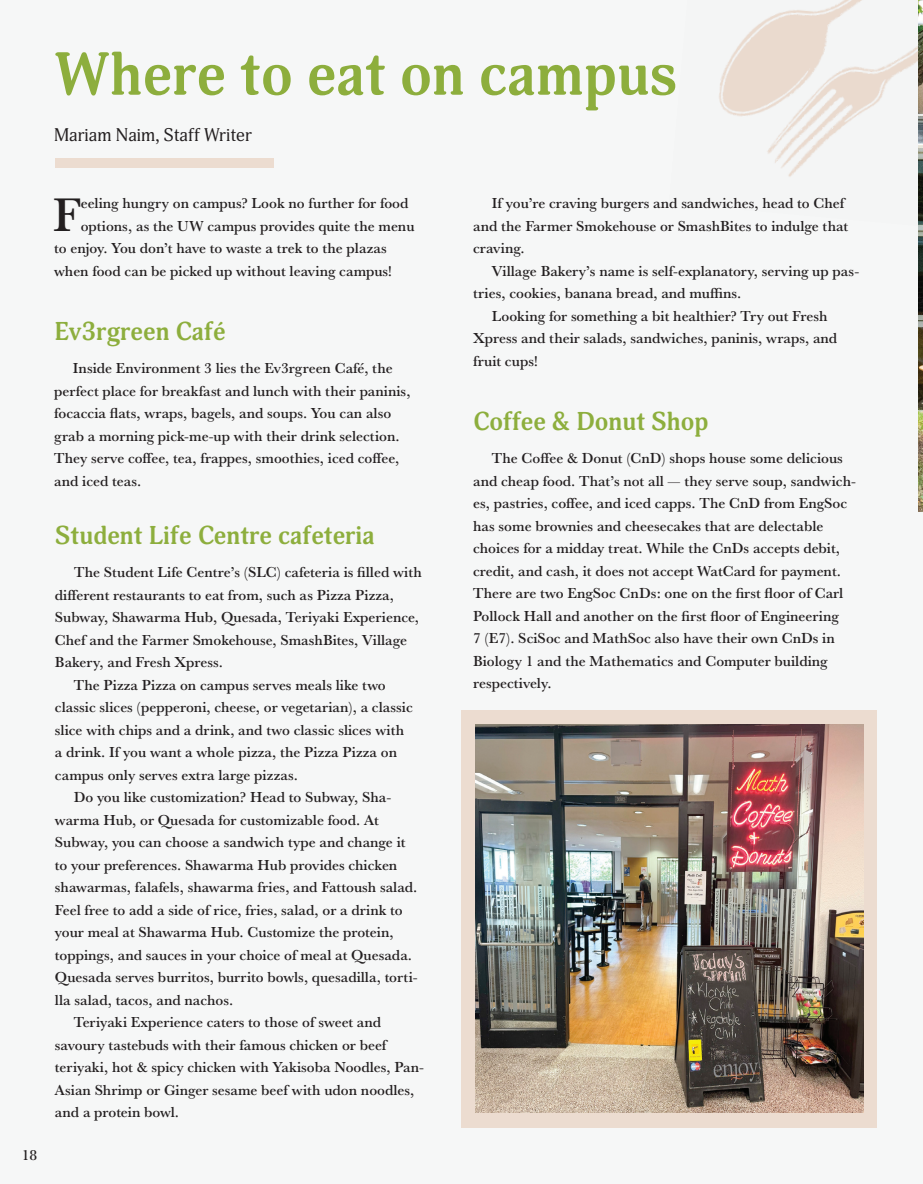
<style>
.page{position:relative;width:923px;height:1184px;background:#f6f7f7}
.page>*{position:absolute;margin:0;border:0;box-sizing:border-box;transform-origin:0 0}
.t1{font:700 60px "Adonis";color:#8dae3d}
.t2{font:500 48.75px "Baskerville URW";color:#231f20}
.t3{font:700 25.5px "Adonis";color:#8dae3d}
.t4{font:18px "Adonis";color:#231f20}
.t5{font:500 15px/22.5px "Baskerville URW";color:#231f20}
</style>
<div class="page">
<img style="left:719px;top:0;width:199px;height:177px">
<div style="left:461px;top:711px;width:416px;height:417px;background:#ecdcd0"></div>
<div style="left:55px;top:159px;width:219px;height:9px;background:#ecdcd0"></div>
<img style="left:475px;top:724px;width:388px;height:388px">
<img style="left:918px;top:1px;width:5px;height:510px">
<h1 class="t1" style="left:54px;top:39px;width:624px">Where to eat on campus</h1>
<p class="t4" style="left:54px;top:124px;width:199px">Mariam Naim, Staff Writer</p>
<p class="t5" style="left:22px;top:1142px;width:17px">18</p>
<h2 class="t2" style="left:53px;top:180px;width:29px">F</h2>
<p class="t5" style="left:81px;top:191px;width:329px">eeling hungry on campus? Look no further for food</p>
<p class="t5" style="left:81px;top:214px;width:335px">options, as the UW campus provides quite the menu</p>
<p class="t5" style="left:54px;top:236px;width:334px">to enjoy. You don’t have to waste a trek to the plazas</p>
<p class="t5" style="left:54px;top:259px;width:339px">when food can be picked up without leaving campus!</p>
<h3 class="t3" style="left:54px;top:316px;width:173px">Ev3rgreen Café</h3>
<p class="t5" style="left:54px;top:356px;width:358px;text-indent:19px">Inside Environment 3 lies the Ev3rgreen Café, the perfect place for breakfast and lunch with their paninis, focaccia flats, wraps, bagels, and soups. You can also grab a morning pick-me-up with their drink selection.<br>They serve coffee, tea, frappes, smoothies, iced coffee, and iced teas.</p>
<h3 class="t3" style="left:55px;top:520px;width:321px">Student Life Centre cafeteria</h3>
<p class="t5" style="left:74px;top:560px;width:349px">The Student Life Centre’s (SLC) cafeteria is filled with</p>
<p class="t5" style="left:55px;top:583px;width:340px">different restaurants to eat from, such as Pizza Pizza,</p>
<p class="t5" style="left:55px;top:605px;width:366px">Subway, Shawarma Hub, Quesada, Teriyaki Experience,</p>
<p class="t5" style="left:55px;top:628px;width:354px">Chef and the Farmer Smokehouse, SmashBites, Village</p>
<p class="t5" style="left:55px;top:650px;width:170px">Bakery, and Fresh Xpress.</p>
<p class="t5" style="left:74px;top:673px;width:314px">The Pizza Pizza on campus serves meals like two</p>
<p class="t5" style="left:55px;top:695px;width:359px">classic slices (pepperoni, cheese, or vegetarian), a classic</p>
<p class="t5" style="left:55px;top:718px;width:351px">slice with chips and a drink, and two classic slices with</p>
<p class="t5" style="left:55px;top:740px;width:344px">a drink. If you want a whole pizza, the Pizza Pizza on</p>
<p class="t5" style="left:55px;top:763px;width:244px">campus only serves extra large pizzas.</p>
<p class="t5" style="left:74px;top:785px;width:319px">Do you like customization? Head to Subway, Sha-</p>
<p class="t5" style="left:55px;top:808px;width:325px">warma Hub, or Quesada for customizable food. At</p>
<p class="t5" style="left:55px;top:830px;width:352px">Subway, you can choose a sandwich type and change it</p>
<p class="t5" style="left:55px;top:853px;width:344px">to your preferences. Shawarma Hub provides chicken</p>
<p class="t5" style="left:55px;top:875px;width:364px">shawarmas, falafels, shawarma fries, and Fattoush salad.</p>
<p class="t5" style="left:55px;top:898px;width:349px">Feel free to add a side of rice, fries, salad, or a drink to</p>
<p class="t5" style="left:55px;top:920px;width:340px">your meal at Shawarma Hub. Customize the protein,</p>
<p class="t5" style="left:55px;top:943px;width:359px">toppings, and sauces in your choice of meal at Quesada.</p>
<p class="t5" style="left:55px;top:965px;width:364px">Quesada serves burritos, burrito bowls, quesadilla, torti-</p>
<p class="t5" style="left:55px;top:988px;width:180px">lla salad, tacos, and nachos.</p>
<p class="t5" style="left:74px;top:1010px;width:309px">Teriyaki Experience caters to those of sweet and</p>
<p class="t5" style="left:55px;top:1033px;width:333px">savoury tastebuds with their famous chicken or beef</p>
<p class="t5" style="left:55px;top:1055px;width:371px">teriyaki, hot &amp; spicy chicken with Yakisoba Noodles, Pan-</p>
<p class="t5" style="left:55px;top:1078px;width:361px">Asian Shrimp or Ginger sesame beef with udon noodles,</p>
<p class="t5" style="left:55px;top:1100px;width:126px">and a protein bowl.</p>
<p class="t5" style="left:473px;top:191px;width:377px;text-indent:19px">If you’re craving burgers and sandwiches, head to Chef and the Farmer Smokehouse or SmashBites to indulge that craving.</p>
<p class="t5" style="left:492px;top:259px;width:369px">Village Bakery’s name is self-explanatory, serving up pas-</p>
<p class="t5" style="left:473px;top:281px;width:270px">tries, cookies, banana bread, and muffins.</p>
<p class="t5" style="left:492px;top:304px;width:337px">Looking for something a bit healthier? Try out Fresh</p>
<p class="t5" style="left:473px;top:326px;width:366px">Xpress and their salads, sandwiches, paninis, wraps, and</p>
<p class="t5" style="left:473px;top:349px;width:66px">fruit cups!</p>
<h3 class="t3" style="left:473px;top:407px;width:237px">Coffee &amp; Donut Shop</h3>
<p class="t5" style="left:473px;top:446px;width:384px;text-indent:19px">The Coffee &amp; Donut (CnD) shops house some delicious and cheap food. That’s not all — they serve soup, sandwich&shy;es, pastries, coffee, and iced capps. The CnD from EngSoc has some brownies and cheesecakes that are delectable choices for a midday treat. While the CnDs accepts debit, credit, and cash, it does not accept WatCard for payment.<br>There are two EngSoc CnDs: one on the first floor of Carl Pollock Hall and another on the first floor of Engineering<br>7 (E7). SciSoc and MathSoc also have their own CnDs in Biology 1 and the Mathematics and Computer building respectively.</p>
</div>
